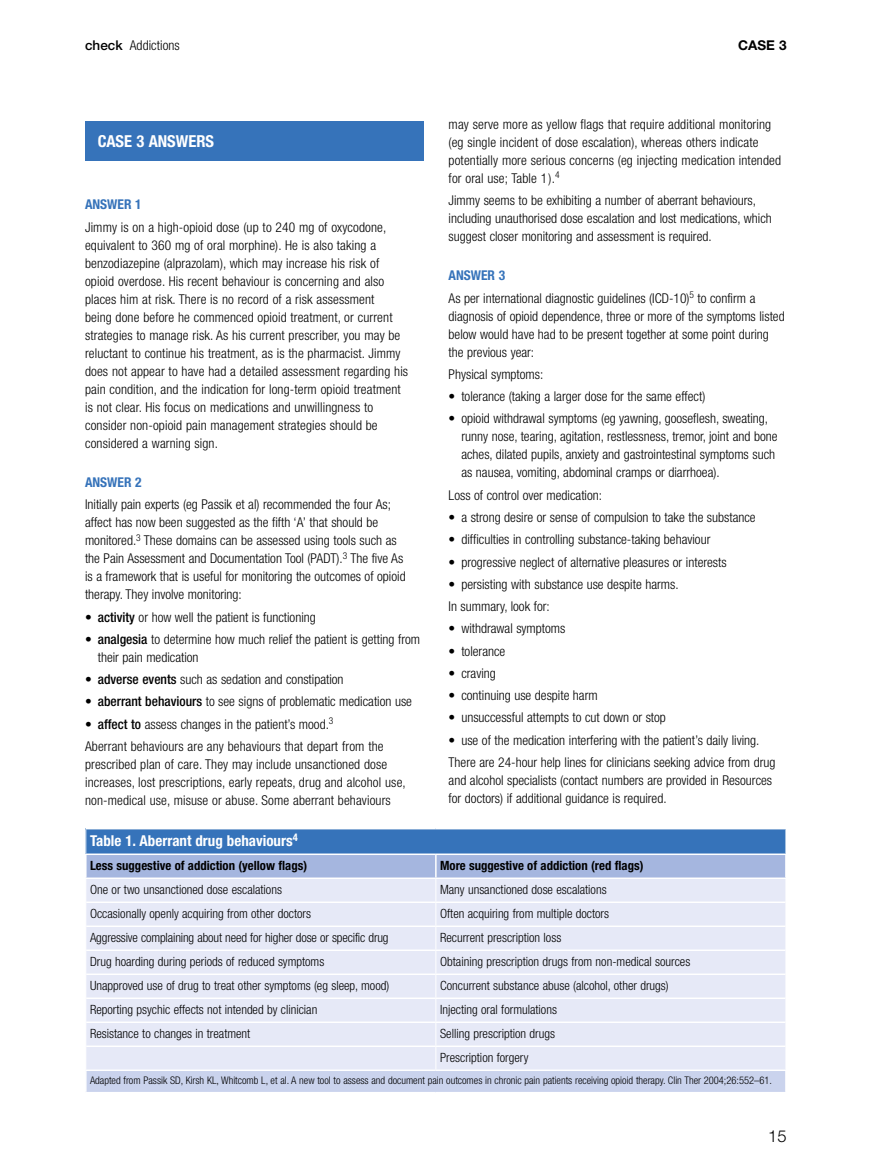
<style>
.page{position:relative;width:893px;height:1170px;background:#fff}
.page>*{position:absolute;margin:0;border:0;box-sizing:border-box;transform-origin:0 0}
.t1{font:700 condensed 16.5px "Helvetica Neue LT Std";color:#fff}
.t2{font:300 16.5px "Helvetica Neue LT Std";color:#000}
.t3{font:700 condensed 15px "Helvetica Neue LT Std";color:#fff}
.t4{font:300 condensed 13.5px/18px "Helvetica Neue LT Std";color:#000}
.t5{font:700 condensed 13.5px "Helvetica Neue LT Std";color:#3673ba}
.t6{font:700 13.5px "Helvetica Neue LT Std";color:#000}
.t7{font:300 condensed 12.75px/24px "Helvetica Neue LT Std";color:#000}
.t8{font:700 condensed 12.75px "Helvetica Neue LT Std";color:#000}
.t9{font:300 condensed 10.5px "Helvetica Neue LT Std";color:#000}
.s1{font-weight:500;font-stretch:normal}
.s2{font-weight:500}
.s3{font-weight:700;color:#3673ba}
</style>
<div class="page">
<div style="left:85px;top:121px;width:338px;height:40px;background:#3673ba"></div>
<div style="left:86px;top:1070px;width:700px;height:22px;background:#cad3ed"></div>
<hr style="left:85px;top:1070px;width:2px;height:21px;background:#fff">
<hr style="left:785px;top:1070px;width:2px;height:21px;background:#fff">
<hr style="left:85px;top:1091px;width:351px;height:2px;background:#fff">
<hr style="left:436px;top:1091px;width:351px;height:2px;background:#fff">
<svg style="left:85px;top:829px;width:701px;height:240px;background:#cfd9ef"></svg>
<p class="t4" style="left:85px;top:36px;width:96px"><span class="s1">check</span> Addictions</p>
<p class="t6" style="left:738px;top:37px;width:50px">CASE 3</p>
<p class="t1" style="left:98px;top:131px;width:118px">CASE 3 ANSWERS</p>
<p class="t5" style="left:85px;top:196px;width:58px">ANSWER 1</p>
<p class="t4" style="left:85px;top:218px;width:325px">Jimmy is on a high-opioid dose (up to 240 mg of oxycodone, equivalent to 360 mg of oral morphine). He is also taking a benzodiazepine (alprazolam), which may increase his risk of opioid overdose. His recent behaviour is concerning and also places him at risk. There is no record of a risk assessment<br>being done before he commenced opioid treatment, or current strategies to manage risk. As his current prescriber, you may be reluctant to continue his treatment, as is the pharmacist. Jimmy does not appear to have had a detailed assessment regarding his pain condition, and the indication for long-term opioid treatment is not clear. His focus on medications and unwillingness to consider non-opioid pain management strategies should be considered a warning sign.</p>
<p class="t5" style="left:85px;top:474px;width:58px">ANSWER 2</p>
<p class="t4" style="left:85px;top:495px;width:322px">Initially pain experts (eg Passik et al) recommended the four As; affect has now been suggested as the fifth ‘A’ that should be monitored.<sup>3</sup> These domains can be assessed using tools such as the Pain Assessment and Documentation Tool (PADT).<sup>3</sup> The five As is a framework that is useful for monitoring the outcomes of opioid therapy. They involve monitoring:</p>
<p class="t4" style="left:85px;top:607px;width:232px"><span class="s2">• activity</span> or how well the patient is functioning</p>
<p class="t4" style="left:98px;top:630px;width:324px;text-indent:-13px"><span class="s2">• analgesia</span> to determine how much relief the patient is getting from their pain medication</p>
<p class="t4" style="left:85px;top:670px;width:260px"><span class="s2">• adverse events</span> such as sedation and constipation</p>
<p class="t4" style="left:85px;top:692px;width:329px"><span class="s2">• aberrant behaviours</span> to see signs of problematic medication use</p>
<p class="t4" style="left:85px;top:712px;width:300px;line-height:22.4px"><span class="s2">• affect to</span> assess changes in the patient’s mood.<sup>3<br></sup>Aberrant behaviours are any behaviours that depart from the</p>
<p class="t4" style="left:85px;top:755px;width:322px">prescribed plan of care. They may include unsanctioned dose increases, lost prescriptions, early repeats, drug and alcohol use, non-medical use, misuse or abuse. Some aberrant behaviours</p>
<p class="t4" style="left:449px;top:115px;width:334px">may serve more as yellow flags that require additional monitoring (eg single incident of dose escalation), whereas others indicate potentially more serious concerns (eg injecting medication intended for oral use; Table 1).<sup>4</sup></p>
<p class="t4" style="left:449px;top:191px;width:325px">Jimmy seems to be exhibiting a number of aberrant behaviours, including unauthorised dose escalation and lost medications, which suggest closer monitoring and assessment is required.</p>
<p class="t4" style="left:449px;top:264px;width:308px;line-height:22.2px"><span class="s3">ANSWER 3<br></span>As per international diagnostic guidelines (ICD-10)<sup>5</sup> to confirm a</p>
<p class="t4" style="left:449px;top:307px;width:338px">diagnosis of opioid dependence, three or more of the symptoms listed below would have had to be present together at some point during the previous year:</p>
<p class="t4" style="left:449px;top:365px;width:96px">Physical symptoms:</p>
<p class="t4" style="left:449px;top:387px;width:258px">• tolerance (taking a larger dose for the same effect)</p>
<p class="t4" style="left:461px;top:409px;width:318px;text-indent:-13px">• opioid withdrawal symptoms (eg yawning, gooseflesh, sweating, runny nose, tearing, agitation, restlessness, tremor, joint and bone aches, dilated pupils, anxiety and gastrointestinal symptoms such as nausea, vomiting, abdominal cramps or diarrhoea).</p>
<p class="t4" style="left:449px;top:486px;width:155px">Loss of control over medication:</p>
<p class="t4" style="left:449px;top:508px;width:309px">• a strong desire or sense of compulsion to take the substance</p>
<p class="t4" style="left:449px;top:530px;width:263px">• difficulties in controlling substance-taking behaviour</p>
<p class="t4" style="left:449px;top:552px;width:280px">• progressive neglect of alternative pleasures or interests</p>
<p class="t4" style="left:449px;top:572px;width:231px;line-height:22.2px">• persisting with substance use despite harms.<br>In summary, look for:</p>
<p class="t4" style="left:449px;top:619px;width:118px">• withdrawal symptoms</p>
<p class="t4" style="left:449px;top:641px;width:58px">• tolerance</p>
<p class="t4" style="left:449px;top:664px;width:49px">• craving</p>
<p class="t4" style="left:449px;top:686px;width:151px">• continuing use despite harm</p>
<p class="t4" style="left:449px;top:708px;width:219px">• unsuccessful attempts to cut down or stop</p>
<p class="t4" style="left:449px;top:728px;width:328px;line-height:22.2px">• use of the medication interfering with the patient’s daily living.<br>There are 24-hour help lines for clinicians seeking advice from drug</p>
<p class="t4" style="left:449px;top:771px;width:325px">and alcohol specialists (contact numbers are provided in Resources for doctors) if additional guidance is required.</p>
<p class="t3" style="left:90px;top:831px;width:209px">Table 1. Aberrant drug behaviours<sup>4</sup></p>
<p class="t8" style="left:90px;top:857px;width:219px">Less suggestive of addiction (yellow flags)</p>
<p class="t8" style="left:440px;top:857px;width:205px">More suggestive of addiction (red flags)</p>
<p class="t7" style="left:90px;top:877px;width:193px">One or two unsanctioned dose escalations</p>
<p class="t7" style="left:440px;top:877px;width:168px">Many unsanctioned dose escalations</p>
<p class="t7" style="left:90px;top:901px;width:222px">Occasionally openly acquiring from other doctors</p>
<p class="t7" style="left:440px;top:901px;width:170px">Often acquiring from multiple doctors</p>
<p class="t7" style="left:90px;top:925px;width:300px">Aggressive complaining about need for higher dose or specific drug</p>
<p class="t7" style="left:440px;top:925px;width:123px">Recurrent prescription loss</p>
<p class="t7" style="left:90px;top:949px;width:236px">Drug hoarding during periods of reduced symptoms</p>
<p class="t7" style="left:440px;top:949px;width:252px">Obtaining prescription drugs from non-medical sources</p>
<p class="t7" style="left:90px;top:973px;width:301px">Unapproved use of drug to treat other symptoms (eg sleep, mood)</p>
<p class="t7" style="left:440px;top:973px;width:230px">Concurrent substance abuse (alcohol, other drugs)</p>
<p class="t7" style="left:90px;top:997px;width:229px">Reporting psychic effects not intended by clinician</p>
<p class="t7" style="left:440px;top:997px;width:118px">Injecting oral formulations</p>
<p class="t7" style="left:90px;top:1021px;width:162px">Resistance to changes in treatment</p>
<p class="t7" style="left:440px;top:1021px;width:116px">Selling prescription drugs<br>Prescription forgery</p>
<p class="t9" style="left:90px;top:1074px;width:683px">Adapted from Passik SD, Kirsh KL, Whitcomb L, et al. A new tool to assess and document pain outcomes in chronic pain patients receiving opioid therapy. Clin Ther 2004;26:552–61.</p>
<p class="t2" style="left:768px;top:1125px;width:20px">15</p>
</div>
